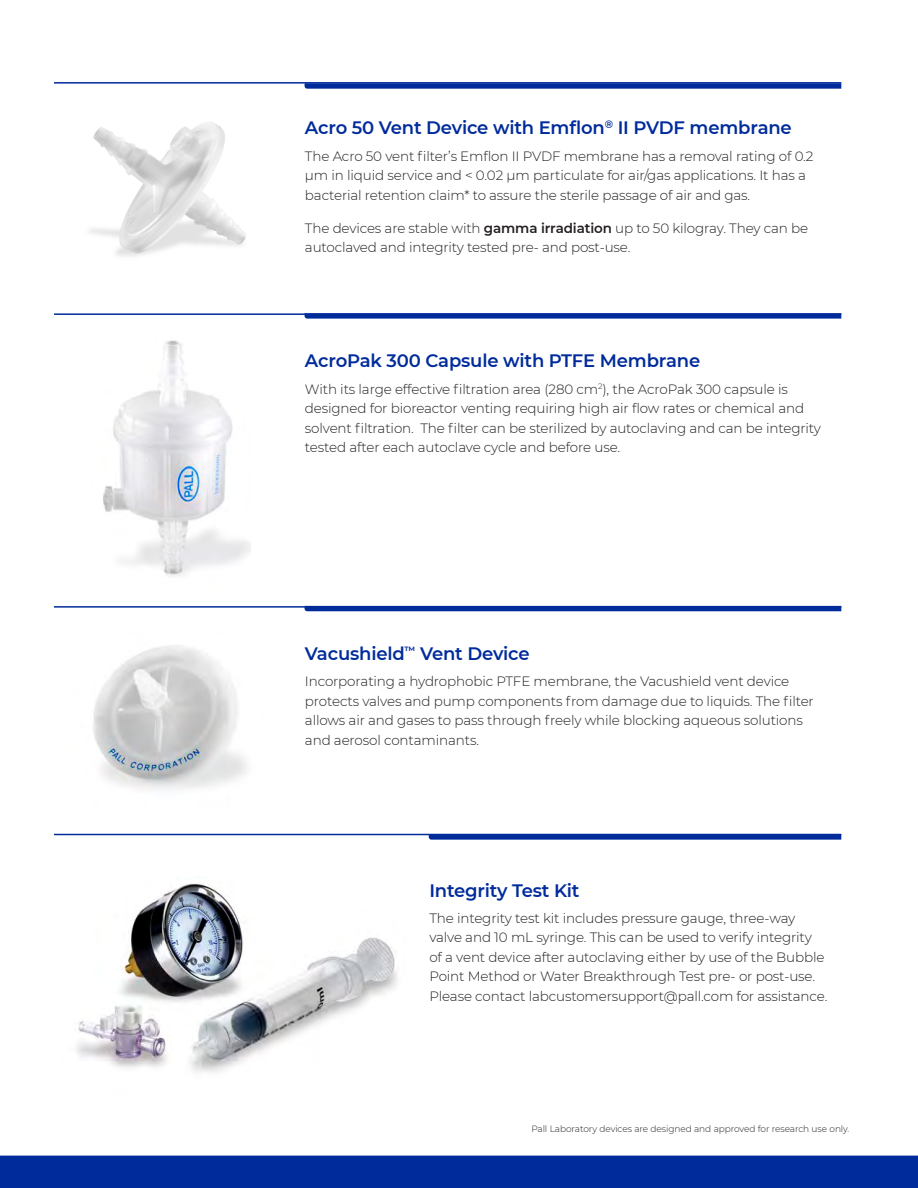
<style>
.page{position:relative;width:918px;height:1188px;background:#fff}
.page>*{position:absolute;margin:0;border:0;box-sizing:border-box;transform-origin:0 0}
.Paragraph_Heading{font:600 18px "Montserrat";letter-spacing:-.01em;color:#002b9b}
.Body_Copy{font:300 13.5px/19.5px "Montserrat";letter-spacing:-.01em;color:#231f20}
.Back_Page_Footer_Cop{font:300 9px "Montserrat";letter-spacing:-.01em;color:#231f20}
.s1{font-weight:600}
</style>
<div class="page">
<img style="left:92px;top:645px;width:160px;height:152px">
<img style="left:103px;top:340px;width:148px;height:237px">
<img style="left:76px;top:883px;width:321px;height:190px">
<img style="left:89px;top:122px;width:157px;height:135px">
<div style="left:0;top:1156px;width:918px;height:32px;background:#002b9b"></div>
<hr style="left:54px;top:82px;width:787px;height:2px;background:#002b9b">
<svg style="left:305px;top:83px;width:536px;height:6px;background:#123aa2"></svg>
<hr style="left:54px;top:313px;width:787px;height:2px;background:#002b9b">
<svg style="left:305px;top:313px;width:536px;height:6px"></svg>
<hr style="left:54px;top:606px;width:787px;height:2px;background:#002b9b">
<hr style="left:305px;top:608px;width:536px;height:3px;background:#002b9b">
<hr style="left:54px;top:834px;width:787px;height:1px;background:#002b9b">
<svg style="left:429px;top:835px;width:412px;height:5px;background:#123aa2"></svg>
<p class="Paragraph_Heading" style="left:305px;top:115px;width:488px">Acro 50 Vent Device with Emflon<sup>®</sup> II PVDF membrane</p>
<p class="Body_Copy" style="left:305px;top:146px;width:510px">The Acro 50 vent filter’s Emflon II PVDF membrane has a removal rating of 0.2 μm in liquid service and &lt; 0.02 μm particulate for air/gas applications. It has a bacterial retention claim* to assure the sterile passage of air and gas.</p>
<p class="Body_Copy" style="left:305px;top:218px;width:505px">The devices are stable with <span class="s1">gamma irradiation</span> up to 50 kilogray. They can be autoclaved and integrity tested pre- and post-use.</p>
<p class="Paragraph_Heading" style="left:305px;top:348px;width:397px">AcroPak 300 Capsule with PTFE Membrane</p>
<p class="Body_Copy" style="left:305px;top:379px;width:518px">With its large effective filtration area (280 cm<sup>2</sup>), the AcroPak 300 capsule is designed for bioreactor venting requiring high air flow rates or chemical and solvent filtration. The filter can be sterilized by autoclaving and can be integrity tested after each autoclave cycle and before use.</p>
<p class="Paragraph_Heading" style="left:305px;top:641px;width:226px">Vacushield<sup>™</sup> Vent Device</p>
<p class="Body_Copy" style="left:305px;top:671px;width:510px">Incorporating a hydrophobic PTFE membrane, the Vacushield vent device protects valves and pump components from damage due to liquids. The filter allows air and gases to pass through freely while blocking aqueous solutions and aerosol contaminants.</p>
<p class="Paragraph_Heading" style="left:429px;top:877px;width:152px">Integrity Test Kit</p>
<p class="Body_Copy" style="left:429px;top:908px;width:400px">The integrity test kit includes pressure gauge, three-way valve and 10 mL syringe. This can be used to verify integrity of a vent device after autoclaving either by use of the Bubble Point Method or Water Breakthrough Test pre- or post-use.<br>Please contact labcustomersupport@pall.com for assistance.</p>
<p class="Back_Page_Footer_Cop" style="left:531px;top:1123px;width:320px">Pall Laboratory devices are designed and approved for research use only.</p>
</div>
